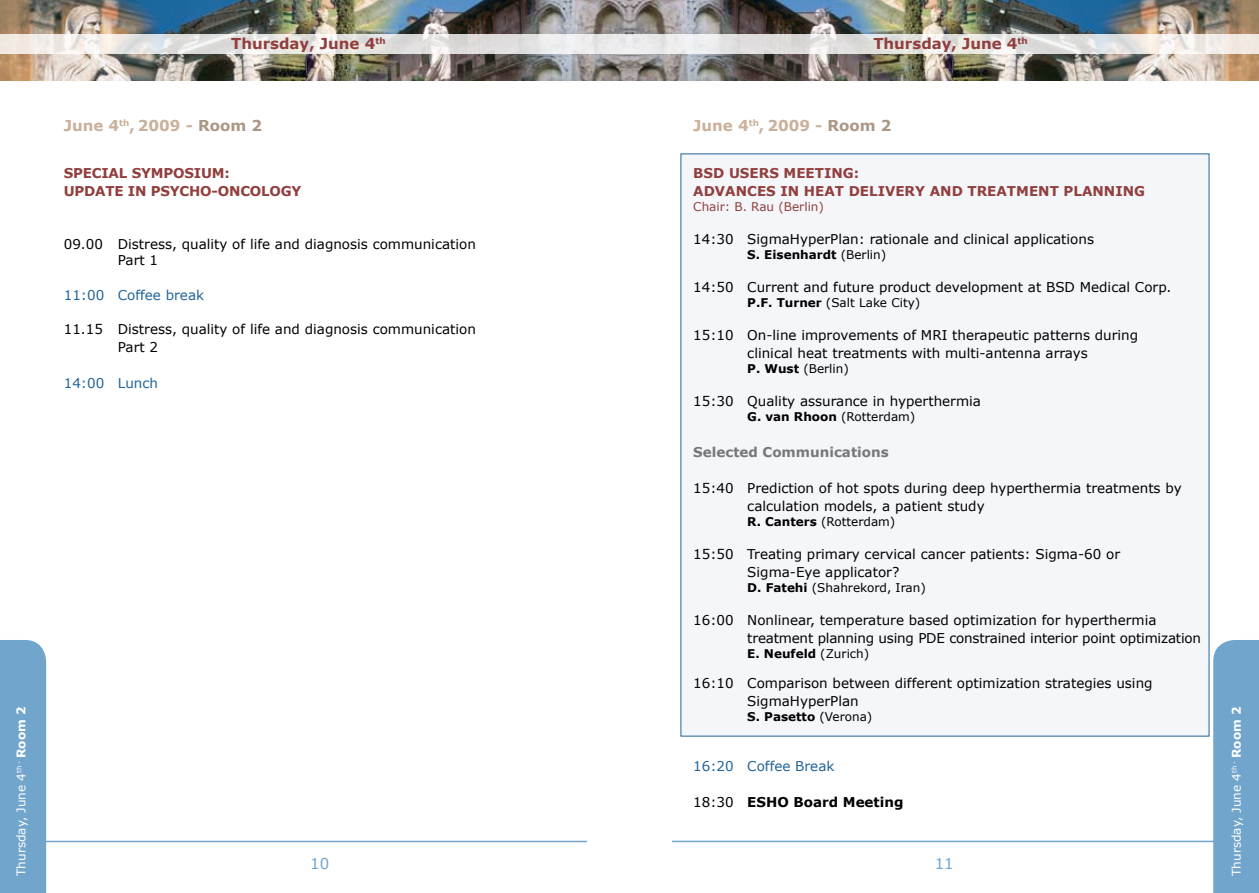
<style>
.page{position:relative;width:1259px;height:893px;background:#fff}
.page>*{position:absolute;margin:0;border:0;box-sizing:border-box;transform-origin:0 0}
.t1{font:700 15px "Verdana";color:#c9b19b}
.t2{font:700 15px "Verdana";color:#913f3e}
.t3{font:15px "Verdana";color:#71a5cc}
.t4{font:13.5px/18px "Verdana";color:#000}
.t5{font:700 13.5px/18px "Verdana";color:#913f3e}
.t6{font:13.5px "Verdana";color:#216499}
.t7{font:700 13.5px "Verdana";color:#757878}
.t8{font:700 13.5px "Verdana";color:#000}
.t9{font:12px "Verdana";color:#000}
.t10{font:700 12px "Verdana";color:#000}
.t11{font:12px "Verdana";color:#fff}
.t12{font:12px "Verdana";color:#913f3e}
.s1{color:#aa9785}
.s2{font-weight:400}
.s3{font-weight:700}
</style>
<div class="page">
<div style="left:0;top:640px;width:46px;height:253px;background:#71a5cc"></div>
<div style="left:1213px;top:640px;width:46px;height:253px;background:#71a5cc"></div>
<div style="left:680px;top:153px;width:529px;height:583px;background:#f5f6f9"></div>
<img style="left:0;top:0;width:1259px;height:80px">
<svg style="left:0;top:34px;width:1259px;height:19px"></svg>
<hr style="left:672px;top:841px;width:544px;height:1px;background:#71a5cc">
<hr style="left:43px;top:841px;width:544px;height:1px;background:#71a5cc">
<p class="t2" style="left:231px;top:34px;width:156px">Thursday, June 4<sup>th</sup></p>
<p class="t2" style="left:873px;top:34px;width:156px">Thursday, June 4<sup>th</sup></p>
<p class="t1" style="left:64px;top:116px;width:200px">June 4<sup>th</sup>, 2009 - <span class="s1">Room 2</span></p>
<p class="t5" style="left:64px;top:164px;width:239px">SPECIAL SYMPOSIUM:<br>UPDATE IN PSYCHO-ONCOLOGY</p>
<p class="t1" style="left:693px;top:116px;width:200px">June 4<sup>th</sup>, 2009 - <span class="s1">Room 2</span></p>
<p class="t5" style="left:693px;top:164px;width:453px">BSD USERS MEETING:<br>ADVANCES IN HEAT DELIVERY AND TREATMENT PLANNING</p>
<p class="t12" style="left:693px;top:199px;width:132px">Chair: B. Rau (Berlin)</p>
<p class="t4" style="left:693px;top:230px;width:402px">14:30 SigmaHyperPlan: rationale and clinical applications</p>
<p class="t10" style="left:747px;top:247px;width:140px">S. Eisenhardt <span class="s2">(Berlin)</span></p>
<p class="t4" style="left:693px;top:278px;width:480px">14:50 Current and future product development at BSD Medical Corp.</p>
<p class="t9" style="left:747px;top:295px;width:174px"><span class="s3">P.F. Turner</span> (Salt Lake City)</p>
<p class="t4" style="left:693px;top:326px;width:446px;text-align:center">15:10 On-line improvements of MRI therapeutic patterns during clinical heat treatments with multi-antenna arrays</p>
<p class="t9" style="left:747px;top:361px;width:103px"><span class="s3">P. Wust</span> (Berlin)</p>
<p class="t4" style="left:693px;top:392px;width:289px">15:30 Quality assurance in hyperthermia</p>
<p class="t9" style="left:747px;top:409px;width:170px"><span class="s3">G. van Rhoon</span> (Rotterdam)</p>
<p class="t7" style="left:693px;top:444px;width:197px">Selected Communications</p>
<p class="t4" style="left:747px;top:479px;width:436px;text-indent:-54px">15:40 Prediction of hot spots during deep hyperthermia treatments by calculation models, a patient study</p>
<p class="t9" style="left:747px;top:514px;width:150px"><span class="s3">R. Canters</span> (Rotterdam)</p>
<p class="t4" style="left:747px;top:545px;width:374px;text-indent:-54px">15:50 Treating primary cervical cancer patients: Sigma-60 or<br>Sigma-Eye applicator?</p>
<p class="t9" style="left:747px;top:580px;width:180px"><span class="s3">D. Fatehi</span> (Shahrekord, Iran)</p>
<p class="t4" style="left:747px;top:611px;width:455px;text-indent:-54px">16:00 Nonlinear, temperature based optimization for hyperthermia treatment planning using PDE constrained interior point optimization</p>
<p class="t10" style="left:747px;top:646px;width:123px">E. Neufeld <span class="s2">(Zurich)</span></p>
<p class="t4" style="left:747px;top:674px;width:407px;text-indent:-54px">16:10 Comparison between different optimization strategies using<br>SigmaHyperPlan</p>
<p class="t10" style="left:747px;top:709px;width:127px">S. Pasetto <span class="s2">(Verona)</span></p>
<p class="t6" style="left:693px;top:757px;width:143px">16:20 Coffee Break</p>
<p class="t8" style="left:693px;top:793px;width:212px"><span class="s2">18:30</span> ESHO Board Meeting</p>
<p class="t4" style="left:118px;top:235px;width:360px;line-height:16.5px;text-indent:-54px">09.00 Distress, quality of life and diagnosis communication<br>Part 1</p>
<p class="t6" style="left:64px;top:286px;width:142px">11:00 Coffee break</p>
<p class="t4" style="left:118px;top:320px;width:360px;text-indent:-54px">11.15 Distress, quality of life and diagnosis communication<br>Part 2</p>
<p class="t6" style="left:64px;top:375px;width:96px">14:00 Lunch</p>
<p class="t11" style="left:13px;top:876px;width:171px;rotate:-90deg">Thursday, June 4<sup>th</sup> <sup>-</sup> <span class="s3">Room 2</span></p>
<p class="t11" style="left:1228px;top:876px;width:171px;rotate:-90deg">Thursday, June 4<sup>th</sup> <sup>-</sup> <span class="s3">Room 2</span></p>
<p class="t3" style="left:310px;top:854px;width:21px">10</p>
<p class="t3" style="left:934px;top:854px;width:21px">11</p>
</div>
